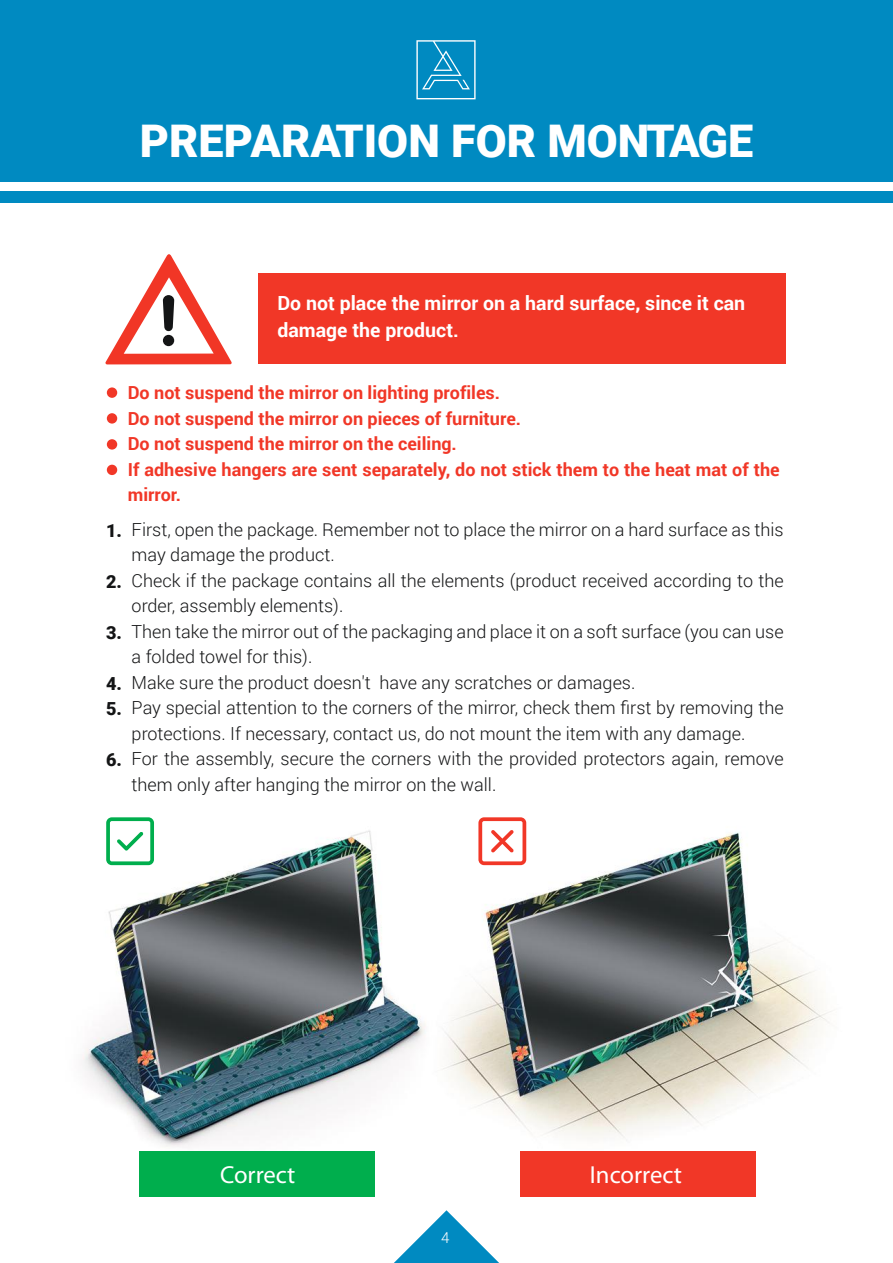
<style>
.page{position:relative;width:893px;height:1263px;background:#fff}
.page>*{position:absolute;margin:0;border:0;box-sizing:border-box;transform-origin:0 0}
.t1{font:900 45px "Roboto";color:#fff}
.t2{font:24.6px "Myriad Pro";color:#fff}
.t3{font:700 19.5px/27px "Roboto";color:#fff}
.t4{font:300 18px/25.5px "Roboto";color:#141516}
.t5{font:700 18px/25.5px "Roboto";color:#f13727}
.t6{font:900 18px/25.5px "Roboto";color:#141516}
.t7{font:300 15px "Roboto";color:#fff}
</style>
<div class="page">
<div style="left:0;top:0;width:893px;height:202px;background:#008ac1"></div>
<svg style="left:394px;top:1210px;width:105px;height:53px"></svg>
<div style="left:258px;top:273px;width:527px;height:90px;background:#f13727"></div>
<svg style="left:105px;top:254px;width:127px;height:110px"></svg>
<div style="left:107px;top:387px;width:10px;height:11px;background:#f13727;border-radius:50%"></div>
<div style="left:107px;top:413px;width:10px;height:11px;background:#f13727;border-radius:50%"></div>
<div style="left:107px;top:439px;width:10px;height:11px;background:#f13727;border-radius:50%"></div>
<div style="left:107px;top:465px;width:10px;height:10px;background:#f13727;border-radius:50%"></div>
<img style="left:83px;top:821px;width:749px;height:369px">
<div style="left:140px;top:1152px;width:235px;height:45px;background:#00ae4d"></div>
<div style="left:520px;top:1152px;width:236px;height:45px;background:#f13727"></div>
<svg style="left:106px;top:817px;width:48px;height:48px"></svg>
<svg style="left:478px;top:817px;width:48px;height:48px"></svg>
<div style="left:0;top:182px;width:893px;height:8px;background:#fff"></div>
<svg style="left:416px;top:40px;width:60px;height:59px"></svg>
<h1 class="t1" style="left:140px;top:109px;width:615px">PREPARATION FOR MONTAGE</h1>
<p class="t3" style="left:277px;top:289px;width:469px">Do not place the mirror on a hard surface, since it can damage the product.</p>
<p class="t5" style="left:128px;top:379px;width:653px">Do not suspend the mirror on lighting profiles.<br>Do not suspend the mirror on pieces of furniture.<br>Do not suspend the mirror on the ceiling.<br>If adhesive hangers are sent separately, do not stick them to the heat mat of the mirror.</p>
<p class="t6" style="left:106px;top:517px;width:17px">1.</p>
<p class="t6" style="left:106px;top:568px;width:17px">2.</p>
<p class="t6" style="left:106px;top:619px;width:17px">3.</p>
<p class="t6" style="left:106px;top:670px;width:17px">4.<br>5.</p>
<p class="t6" style="left:106px;top:746px;width:17px">6.</p>
<p class="t4" style="left:132px;top:516px;width:653px">First, open the package. Remember not to place the mirror on a hard surface as this may damage the product.<br>Check if the package contains all the elements (product received according to the order, assembly elements).<br>Then take the mirror out of the packaging and place it on a soft surface (you can use a folded towel for this).<br>Make sure the product doesn't have any scratches or damages.<br>Pay special attention to the corners of the mirror, check them first by removing the protections. If necessary, contact us, do not mount the item with any damage.<br>For the assembly, secure the corners with the provided protectors again, remove them only after hanging the mirror on the wall.</p>
<h2 class="t2" style="left:220px;top:1160px;width:77px">Correct</h2>
<h2 class="t2" style="left:590px;top:1160px;width:94px">Incorrect</h2>
<p class="t7" style="left:441px;top:1227px;width:10px">4</p>
</div>
